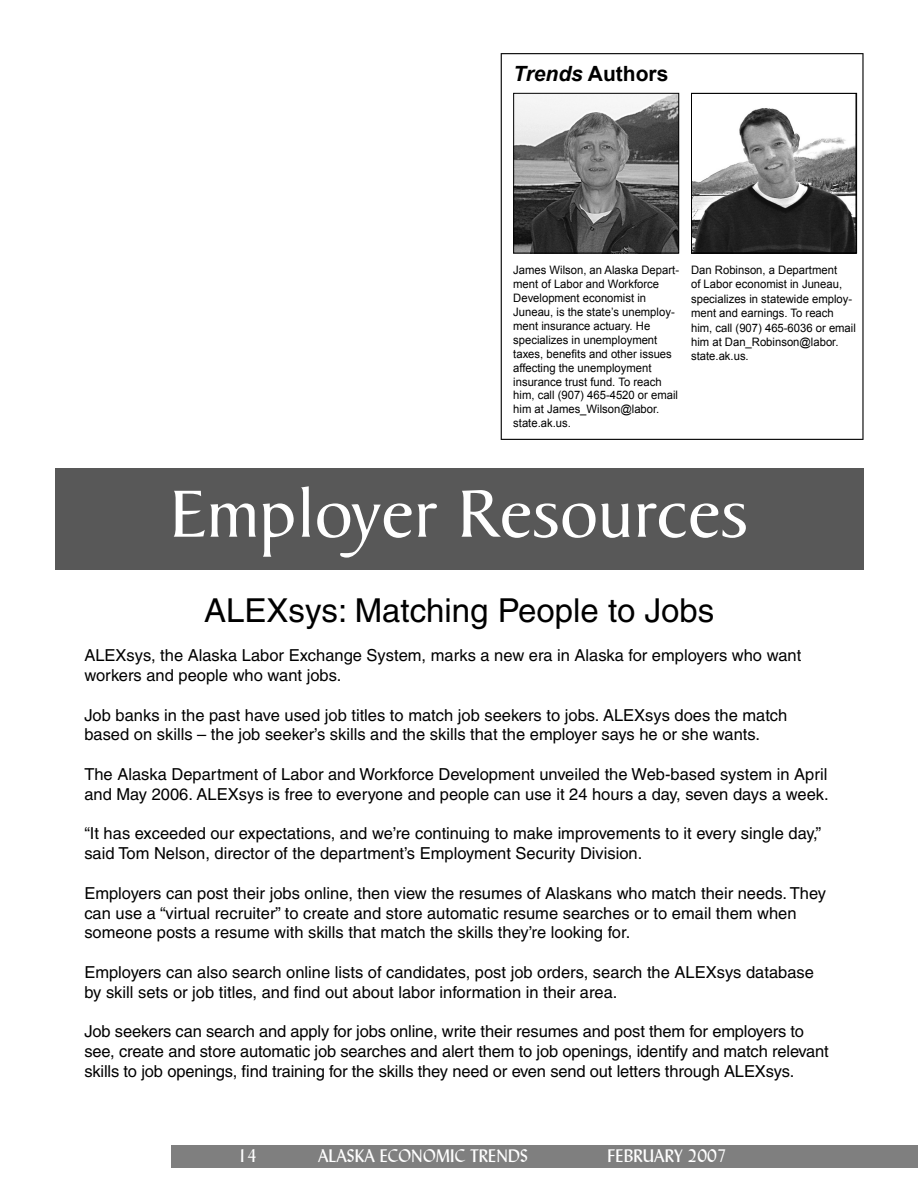
<style>
.page{position:relative;width:918px;height:1188px;background:#fff}
.page>*{position:absolute;margin:0;border:0;box-sizing:border-box;transform-origin:0 0}
.t1{font:72px "Baker Signet";color:#fff;scale:1.07 1}
.t2{font:33px "Helvetica";color:#000}
.t3{font:700 21px "Arial";color:#000}
.t4{font:18px "Lydian BT";color:#fff}
.t5{font:16.5px/19.8px "Helvetica";color:#000}
.t6{font:11.7px/14px "Arial";color:#000}
.s1{font-style:italic}
</style>
<div class="page">
<div style="left:172px;top:1145px;width:746px;height:23px;background:#7f7f7f"></div>
<hr style="left:501px;top:53px;width:184px;height:1px;background:#000">
<hr style="left:501px;top:54px;width:1px;height:33px;background:#000">
<hr style="left:685px;top:53px;width:179px;height:1px;background:#000">
<hr style="left:501px;top:87px;width:1px;height:172px;background:#000">
<hr style="left:501px;top:259px;width:1px;height:180px;background:#000">
<hr style="left:501px;top:439px;width:363px;height:1px;background:#000">
<hr style="left:862px;top:54px;width:2px;height:33px;background:#000">
<hr style="left:862px;top:87px;width:2px;height:172px;background:#000">
<hr style="left:862px;top:259px;width:2px;height:180px;background:#000">
<img style="left:515px;top:95px;width:162px;height:156px">
<div style="left:513px;top:93px;width:166px;height:160px;border:1px solid #000"></div>
<img style="left:694px;top:108px;width:160px;height:143px">
<div style="left:691px;top:93px;width:166px;height:160px;border:1px solid #000"></div>
<div style="left:55px;top:469px;width:809px;height:101px;background:#585858"></div>
<p class="t3" style="left:513px;top:62px;width:157px"><span class="s1">Trends</span> Authors</p>
<p class="t6" style="left:513px;top:263px;width:167px">James Wilson, an Alaska Depart&shy;ment of Labor and Workforce<br>Development economist in<br>Juneau, is the state’s unemploy&shy;ment insurance actuary. He specializes in unemployment taxes, benefits and other issues affecting the unemployment insurance trust fund. To reach him, call (907) 465-4520 or email him at James_Wilson@labor. state.ak.us.</p>
<p class="t6" style="left:691px;top:263px;width:166px;line-height:14.4px">Dan Robinson, a Department<br>of Labor economist in Juneau, specializes in statewide employ&shy;ment and earnings. To reach him, call (907) 465-6036 or email him at Dan_Robinson@labor. state.ak.us.</p>
<h1 class="t1" style="left:170px;top:486px;width:543px">Employer Resources</h1>
<h2 class="t2" style="left:204px;top:598px;width:512px">ALEXsys: Matching People to Jobs</h2>
<p class="t5" style="left:84px;top:647px;width:718px">ALEXsys, the Alaska Labor Exchange System, marks a new era in Alaska for employers who want workers and people who want jobs.</p>
<p class="t5" style="left:84px;top:706px;width:704px">Job banks in the past have used job titles to match job seekers to jobs. ALEXsys does the match based on skills – the job seeker’s skills and the skills that the employer says he or she wants.</p>
<p class="t5" style="left:84px;top:766px;width:746px">The Alaska Department of Labor and Workforce Development unveiled the Web-based system in April and May 2006. ALEXsys is free to everyone and people can use it 24 hours a day, seven days a week.</p>
<p class="t5" style="left:84px;top:825px;width:739px">“It has exceeded our expectations, and we’re continuing to make improvements to it every single day,” said Tom Nelson, director of the department’s Employment Security Division.</p>
<p class="t5" style="left:84px;top:885px;width:743px">Employers can post their jobs online, then view the resumes of Alaskans who match their needs. They can use a “virtual recruiter” to create and store automatic resume searches or to email them when someone posts a resume with skills that match the skills they’re looking for.</p>
<p class="t5" style="left:84px;top:964px;width:731px">Employers can also search online lists of candidates, post job orders, search the ALEXsys database by skill sets or job titles, and find out about labor information in their area.</p>
<p class="t5" style="left:84px;top:1023px;width:746px">Job seekers can search and apply for jobs online, write their resumes and post them for employers to see, create and store automatic job searches and alert them to job openings, identify and match relevant skills to job openings, find training for the skills they need or even send out letters through ALEXsys.</p>
<p class="t4" style="left:237px;top:1145px;width:21px">14</p>
<p class="t4" style="left:318px;top:1144px;width:211px">ALASKA ECONOMIC TRENDS</p>
<p class="t4" style="left:608px;top:1144px;width:121px">FEBRUARY 2007</p>
</div>
